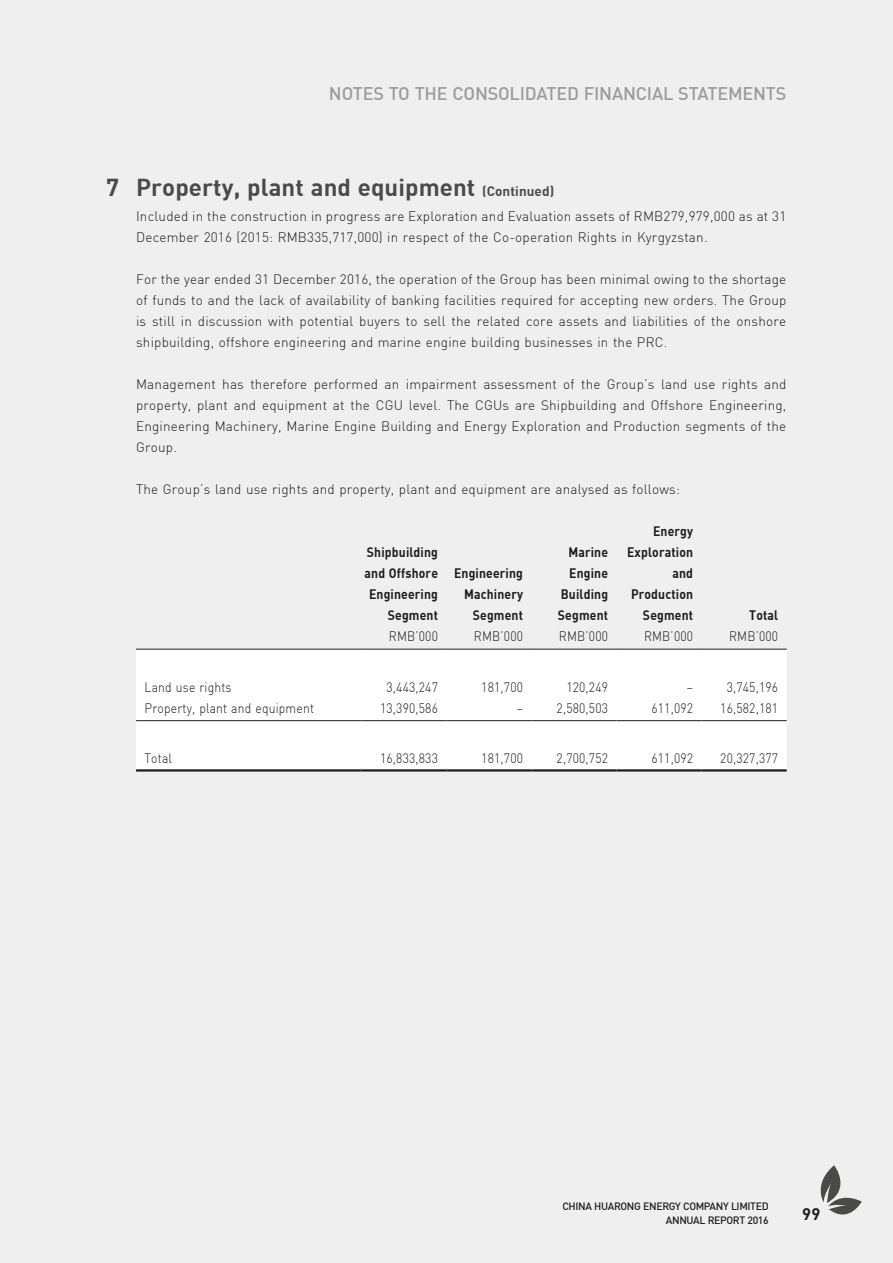
<style>
.page{position:relative;width:893px;height:1263px;background:#efefef}
.page>*{position:absolute;margin:0;border:0;box-sizing:border-box;transform-origin:0 0}
.t1{font:700 24px "DIN";letter-spacing:.005em;color:#4a4a49}
.t2{font:500 18px "DIN";letter-spacing:-.01em;color:#9b9b9a}
.t3{font:700 16.5px "DIN";color:#1c1c1b}
.t4{font:300 13.5px/21px "DIN";letter-spacing:.015em;color:#1c1c1b;text-align:justify}
.t5{font:300 13.5px "DIN";letter-spacing:.015em;color:#1c1c1b;scale:.9 1}
.t6{font:700 13.5px/21px "DIN";letter-spacing:.015em;color:#1c1c1b;text-align:right;scale:.9 1}
.t7{font:500 10.5px/13.2px "DIN";letter-spacing:-.035em;color:#1c1c1b;text-align:right}
.s1{font-size:13.5px}
</style>
<div class="page">
<svg style="left:820px;top:1165px;width:42px;height:50px"></svg>
<div style="left:136px;top:650px;width:651px;height:119px;background:#fff"></div>
<hr style="left:136px;top:649px;width:225px;height:1px;background:#1c1c1b">
<hr style="left:361px;top:649px;width:85px;height:1px;background:#1c1c1b">
<hr style="left:446px;top:649px;width:85px;height:1px;background:#1c1c1b">
<hr style="left:531px;top:649px;width:86px;height:1px;background:#1c1c1b">
<hr style="left:617px;top:649px;width:85px;height:1px;background:#1c1c1b">
<hr style="left:702px;top:649px;width:85px;height:1px;background:#1c1c1b">
<hr style="left:136px;top:720px;width:225px;height:1px;background:#1c1c1b">
<hr style="left:361px;top:720px;width:85px;height:1px;background:#1c1c1b">
<hr style="left:446px;top:720px;width:85px;height:1px;background:#1c1c1b">
<hr style="left:531px;top:720px;width:86px;height:1px;background:#1c1c1b">
<hr style="left:617px;top:720px;width:85px;height:1px;background:#1c1c1b">
<hr style="left:702px;top:720px;width:85px;height:1px;background:#1c1c1b">
<hr style="left:136px;top:769px;width:225px;height:2px;background:#1c1c1b">
<hr style="left:361px;top:769px;width:85px;height:2px;background:#1c1c1b">
<hr style="left:446px;top:769px;width:85px;height:2px;background:#1c1c1b">
<hr style="left:531px;top:769px;width:86px;height:2px;background:#1c1c1b">
<hr style="left:617px;top:769px;width:85px;height:2px;background:#1c1c1b">
<hr style="left:702px;top:769px;width:85px;height:2px;background:#1c1c1b">
<h2 class="t2" style="left:329px;top:82px;width:459px">NOTES TO THE CONSOLIDATED FINANCIAL STATEMENTS</h2>
<h1 class="t1" style="left:106px;top:171px;width:449px">7 Property, plant and equipment <span class="s1">(Continued)</span></h1>
<p class="t4" style="left:136px;top:205px;width:652px">Included in the construction in progress are Exploration and Evaluation assets of RMB279,979,000 as at 31<br>December 2016 (2015: RMB335,717,000) in respect of the Co-operation Rights in Kyrgyzstan.</p>
<p class="t4" style="left:136px;top:268px;width:652px">For the year ended 31 December 2016, the operation of the Group has been minimal owing to the shortage of funds to and the lack of availability of banking facilities required for accepting new orders. The Group is still in discussion with potential buyers to sell the related core assets and liabilities of the onshore shipbuilding, offshore engineering and marine engine building businesses in the PRC.</p>
<p class="t4" style="left:136px;top:373px;width:652px">Management has therefore performed an impairment assessment of the Group’s land use rights and property, plant and equipment at the CGU level. The CGUs are Shipbuilding and Offshore Engineering, Engineering Machinery, Marine Engine Building and Energy Exploration and Production segments of the Group.</p>
<p class="t4" style="left:136px;top:478px;width:545px">The Group’s land use rights and property, plant and equipment are analysed as follows:</p>
<p class="t6" style="left:365px;top:541px;width:83px">Shipbuilding and Offshore<br>Engineering<br>Segment</p>
<p class="t6" style="left:454px;top:562px;width:78px">Engineering<br>Machinery<br>Segment</p>
<p class="t6" style="left:558px;top:541px;width:57px">Marine<br>Engine<br>Building<br>Segment</p>
<p class="t6" style="left:627px;top:520px;width:75px">Energy<br>Exploration and<br>Production<br>Segment</p>
<p class="t6" style="left:749px;top:604px;width:34px">Total</p>
<p class="t5" style="left:389px;top:628px;width:56px">RMB’000</p>
<p class="t5" style="left:474px;top:628px;width:56px">RMB’000</p>
<p class="t5" style="left:559px;top:628px;width:56px">RMB’000</p>
<p class="t5" style="left:644px;top:628px;width:56px">RMB’000</p>
<p class="t5" style="left:729px;top:628px;width:56px">RMB’000</p>
<p class="t5" style="left:145px;top:678px;width:98px">Land use rights</p>
<p class="t5" style="left:386px;top:678px;width:59px">3,443,247</p>
<p class="t5" style="left:481px;top:678px;width:48px">181,700</p>
<p class="t5" style="left:566px;top:678px;width:48px">120,249</p>
<p class="t5" style="left:687px;top:678px;width:8px">–</p>
<p class="t5" style="left:727px;top:678px;width:59px">3,745,196</p>
<p class="t5" style="left:145px;top:699px;width:190px">Property, plant and equipment</p>
<p class="t5" style="left:380px;top:699px;width:66px">13,390,586</p>
<p class="t5" style="left:517px;top:699px;width:8px">–</p>
<p class="t5" style="left:557px;top:699px;width:59px">2,580,503</p>
<p class="t5" style="left:651px;top:699px;width:48px">611,092</p>
<p class="t5" style="left:720px;top:699px;width:66px">16,582,181</p>
<p class="t5" style="left:145px;top:750px;width:32px">Total</p>
<p class="t5" style="left:380px;top:750px;width:66px">16,833,833</p>
<p class="t5" style="left:481px;top:750px;width:48px">181,700</p>
<p class="t5" style="left:557px;top:750px;width:59px">2,700,752</p>
<p class="t5" style="left:651px;top:750px;width:48px">611,092</p>
<p class="t5" style="left:720px;top:750px;width:66px">20,327,377</p>
<p class="t7" style="left:562px;top:1199px;width:208px">CHINA HUARONG ENERGY COMPANY LIMITED<br>ANNUAL REPORT 2016</p>
<p class="t3" style="left:802px;top:1203px;width:20px">99</p>
</div>
